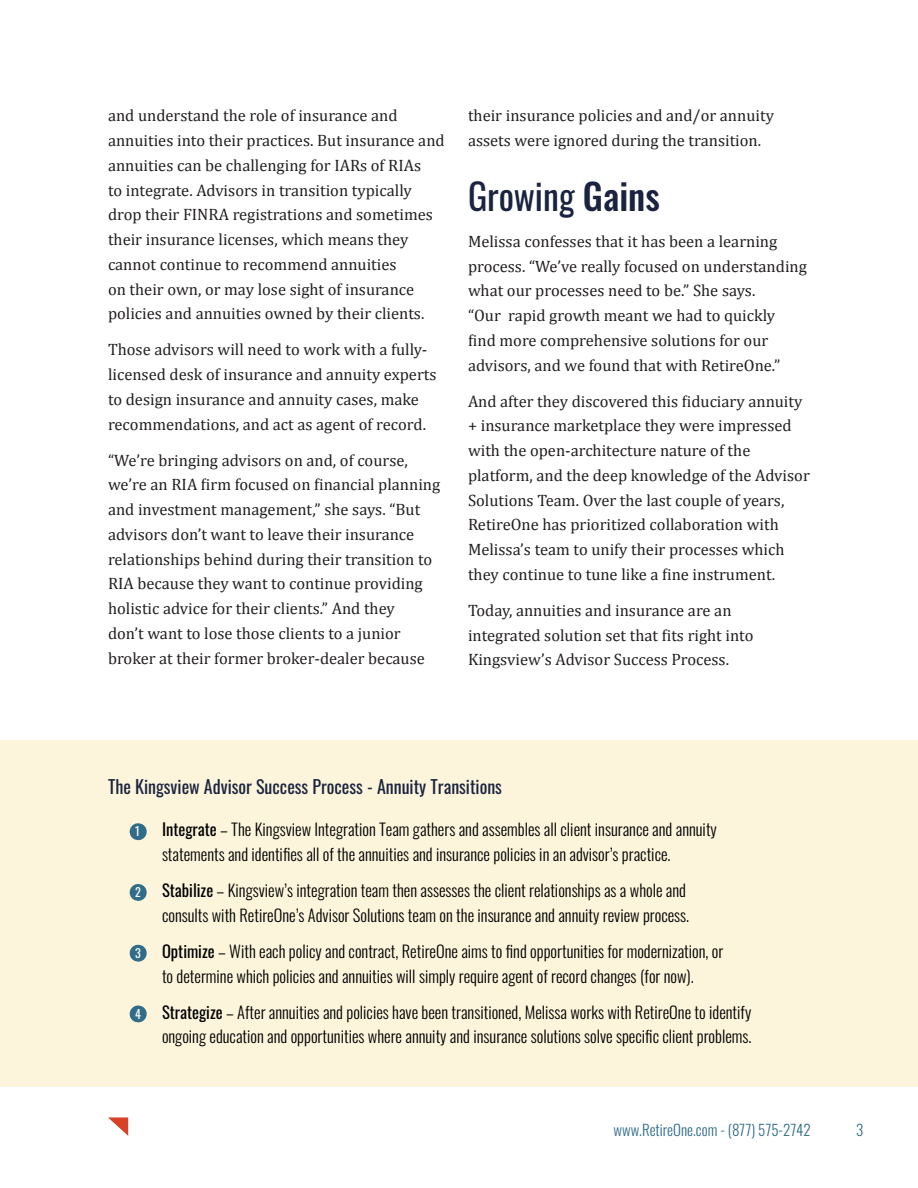
<style>
.page{position:relative;width:918px;height:1188px;background:#fff}
.page>*{position:absolute;margin:0;border:0;box-sizing:border-box;transform-origin:0 0}
.t1{font:36px "Oswald";color:#1a233f}
.Heading_3{font:18px "Oswald";color:#1a233f}
.t2{font:16.5px/24.8px "Cambria";color:#231f20}
.t3{font:300 16.5px/24.8px "Oswald";color:#000}
.t4{font:300 15px "Oswald";color:#316d89}
.t5{font:12px "Oswald";color:#fff}
.s1{font-weight:500}
.s2{font-weight:400}
</style>
<div class="page">
<svg style="left:108px;top:1117px;width:21px;height:19px"></svg>
<div style="left:0;top:740px;width:918px;height:346px;background:#fdf5db"></div>
<svg style="left:138px;top:823px;width:9px;height:17px"></svg>
<svg style="left:138px;top:884px;width:9px;height:17px"></svg>
<svg style="left:138px;top:945px;width:9px;height:17px"></svg>
<svg style="left:138px;top:1005px;width:9px;height:17px"></svg>
<p class="t2" style="left:108px;top:103px;width:338px">and understand the role of insurance and annuities into their practices. But insurance and annuities can be challenging for IARs of RIAs<br>to integrate. Advisors in transition typically drop their FINRA registrations and sometimes their insurance licenses, which means they cannot continue to recommend annuities<br>on their own, or may lose sight of insurance policies and annuities owned by their clients.</p>
<p class="t2" style="left:108px;top:337px;width:330px">Those advisors will need to work with a fully&shy;licensed desk of insurance and annuity experts to design insurance and annuity cases, make recommendations, and act as agent of record.</p>
<p class="t2" style="left:108px;top:448px;width:334px">“We’re bringing advisors on and, of course, we’re an RIA firm focused on financial planning and investment management,” she says. “But advisors don’t want to leave their insurance relationships behind during their transition to RIA because they want to continue providing holistic advice for their clients.” And they<br>don’t want to lose those clients to a junior broker at their former broker-dealer because</p>
<p class="t2" style="left:468px;top:103px;width:307px">their insurance policies and and/or annuity assets were ignored during the transition.</p>
<p class="t1" style="left:468px;top:164px;width:193px">Growing <span class="s1">Gains</span></p>
<p class="t2" style="left:468px;top:229px;width:340px">Melissa confesses that it has been a learning process. “We’ve really focused on understanding what our processes need to be.” She says.<br>“Our rapid growth meant we had to quickly find more comprehensive solutions for our advisors, and we found that with RetireOne.”</p>
<p class="t2" style="left:468px;top:389px;width:343px">And after they discovered this fiduciary annuity + insurance marketplace they were impressed with the open-architecture nature of the platform, and the deep knowledge of the Advisor Solutions Team. Over the last couple of years, RetireOne has prioritized collaboration with Melissa’s team to unify their processes which they continue to tune like a fine instrument.</p>
<p class="t2" style="left:468px;top:598px;width:287px">Today, annuities and insurance are an integrated solution set that fits right into<br>Kingsview’s Advisor Success Process.</p>
<p class="Heading_3" style="left:108px;top:770px;width:396px">The Kingsview Advisor Success Process - Annuity Transitions</p>
<p class="t5" style="left:135px;top:821px;width:6px">1</p>
<p class="t3" style="left:162px;top:816px;width:556px"><span class="s2">Integrate</span> – The Kingsview Integration Team gathers and assembles all client insurance and annuity statements and identifies all of the annuities and insurance policies in an advisor’s practice.</p>
<p class="t5" style="left:135px;top:882px;width:7px">2</p>
<p class="t3" style="left:162px;top:876px;width:529px"><span class="s2">Stabilize</span> – Kingsview’s integration team then assesses the client relationships as a whole and consults with RetireOne’s Advisor Solutions team on the insurance and annuity review process.</p>
<p class="t5" style="left:135px;top:942px;width:7px">3</p>
<p class="t3" style="left:162px;top:937px;width:563px"><span class="s2">Optimize</span> – With each policy and contract, RetireOne aims to find opportunities for modernization, or to determine which policies and annuities will simply require agent of record changes (for now).</p>
<p class="t5" style="left:135px;top:1003px;width:7px">4</p>
<p class="t3" style="left:162px;top:998px;width:591px"><span class="s2">Strategize</span> – After annuities and policies have been transitioned, Melissa works with RetireOne to identify ongoing education and opportunities where annuity and insurance solutions solve specific client problems.</p>
<p class="t4" style="left:613px;top:1116px;width:199px">www.RetireOne.com - (877) 575-2742</p>
<p class="t4" style="left:856px;top:1116px;width:9px">3</p>
</div>
